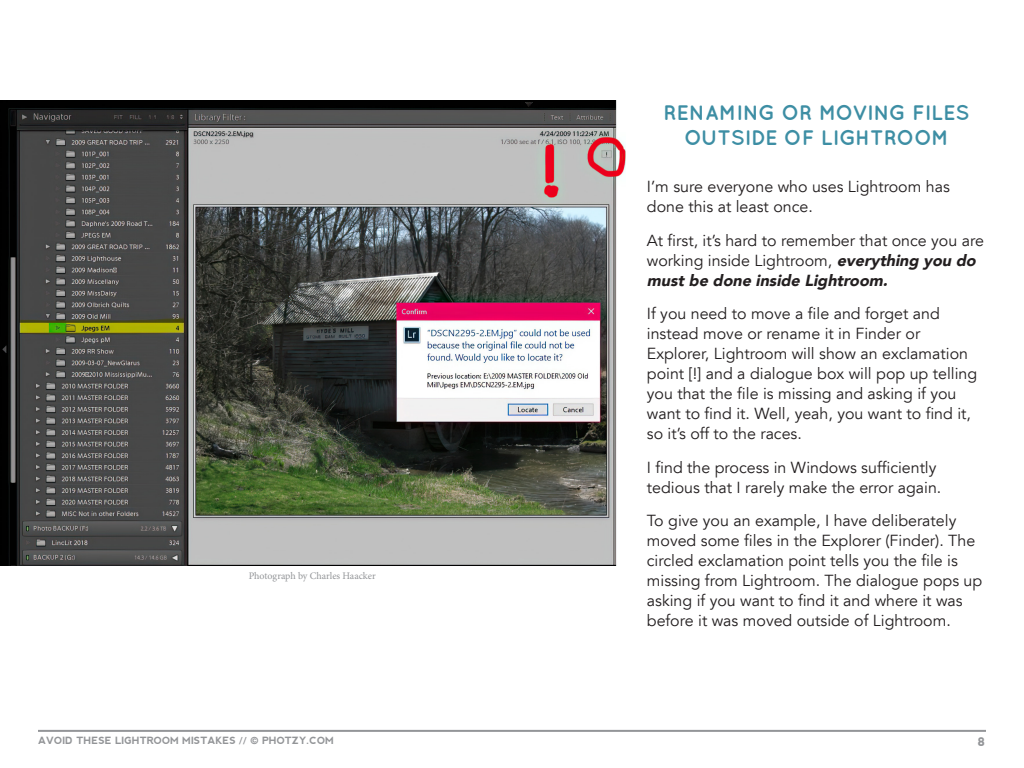
<style>
.page{position:relative;width:1024px;height:768px;background:#fff}
.page>*{position:absolute;margin:0;border:0;box-sizing:border-box;transform-origin:0 0}
.t1{font:700 21px/25.2px "Quicksand";color:#3d8ea4;text-align:center}
.body{font:16px/20px "Avenir LT";color:#231f20}
.t2{font:700 12px "nevis";color:#939598}
.t3{font:700 10px "nevis";color:#939598}
.caption_credit{font:10px "Minion Pro";letter-spacing:-.005em;color:#939598}
.s1{font-weight:900;font-style:italic}
.s2{font-family:"Avenir LT";font-weight:900}
</style>
<div class="page">
<hr style="left:38px;top:730px;width:948px;height:2px;background:#939598">
<img style="left:0;top:100px;width:626px;height:466px">
<p class="caption_credit" style="left:249px;top:569px;width:129px">Photograph by Charles Haacker</p>
<h1 class="t1" style="left:663px;top:99px;width:308px">RENAMING OR MOVING FILES<br>OUTSIDE OF LIGHTROOM</h1>
<p class="body" style="left:647px;top:177px;width:304px">I’m sure everyone who uses Lightroom has done this at least once.</p>
<p class="body" style="left:647px;top:231px;width:339px">At first, it’s hard to remember that once you are working inside Lightroom, <span class="s1">everything you do must be done inside Lightroom.</span></p>
<p class="body" style="left:647px;top:304px;width:332px">If you need to move a file and forget and instead move or rename it in Finder or Explorer, Lightroom will show an exclamation point [!] and a dialogue box will pop up telling you that the file is missing and asking if you want to find it. Well, yeah, you want to find it, so it’s off to the races.</p>
<p class="body" style="left:647px;top:458px;width:296px">I find the process in Windows sufficiently tedious that I rarely make the error again.</p>
<p class="body" style="left:647px;top:511px;width:337px">To give you an example, I have deliberately moved some files in the Explorer (Finder). The circled exclamation point tells you the file is missing from Lightroom. The dialogue pops up asking if you want to find it and where it was before it was moved outside of Lightroom.</p>
<p class="t3" style="left:38px;top:735px;width:297px">AVOID THESE LIGHTROOM MISTAKES // <span class="s2">©</span> PHOTZY.COM</p>
<p class="t2" style="left:978px;top:735px;width:9px">8</p>
</div>
